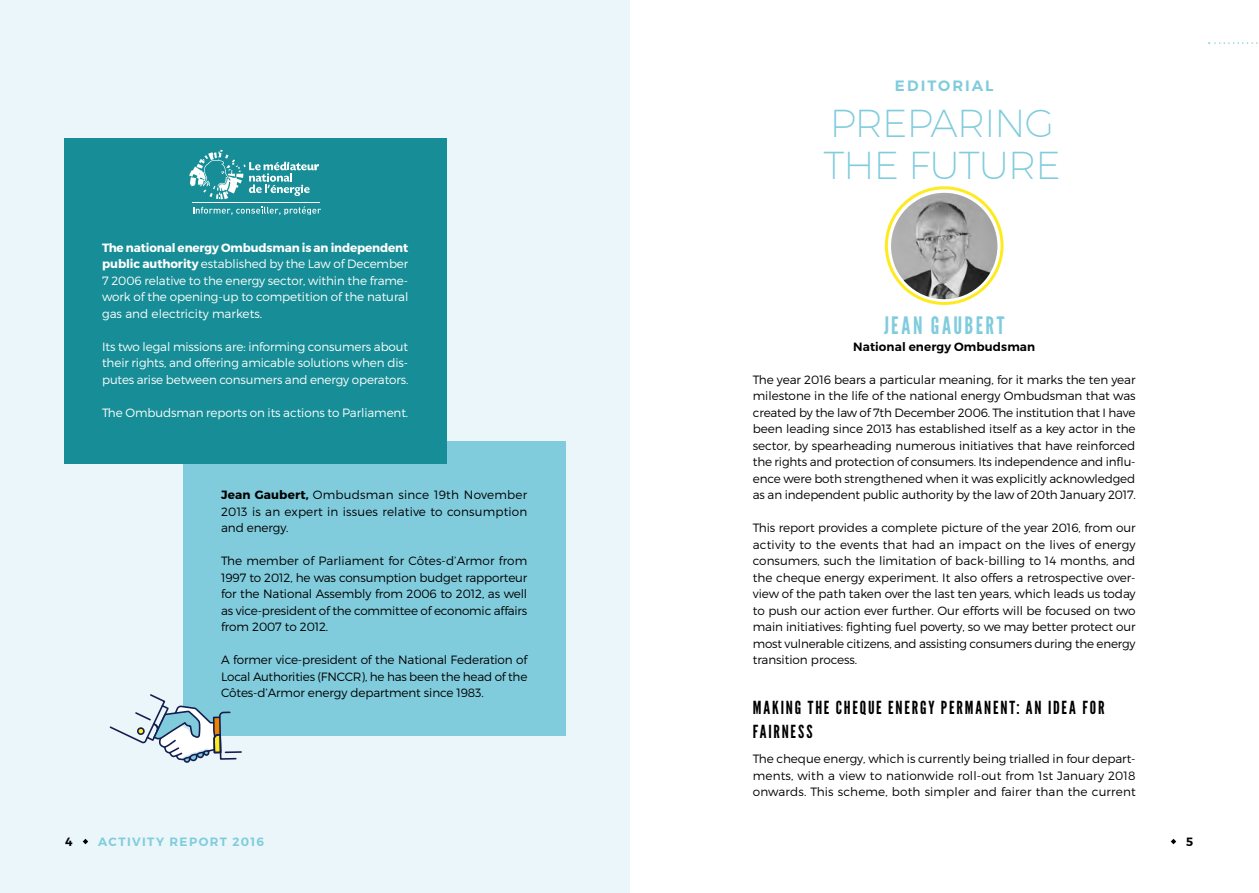
<style>
.page{position:relative;width:1259px;height:893px;background:#fff}
.page>*{position:absolute;margin:0;border:0;box-sizing:border-box;transform-origin:0 0}
._01_TITRE_H1{font:200 39px "Montserrat";letter-spacing:-.02em;color:#80ccdd}
._05_INTERVENANT_PRÉN{font:24px "League Gothic";letter-spacing:.1em;color:#80ccdd}
._01_SOUS-TITRE{font:18px/24px "League Gothic";letter-spacing:.105em;color:#000}
.Texte_courant{font:600 15px "Montserrat";letter-spacing:.135em;color:#80ccdd}
._01_TEXTE_COURANT{font:300 12px/16.5px "Montserrat";letter-spacing:-.01em;color:#000;text-align:justify}
._01_TEXTE_COURANT-2{font:300 12px/16.5px "Montserrat";letter-spacing:-.005em;color:#fff;text-align:justify}
._05_INTERVENANT_Fonc{font:600 12px "Montserrat";letter-spacing:.01em;color:#000}
.t1{font:600 12px "Montserrat";letter-spacing:.11em;color:#80ccdd}
._00_TITRE-COURANT_RA{font:600 12px "Montserrat";color:#000}
.s1{font-weight:700}
</style>
<div class="page">
<div style="left:0;top:0;width:629px;height:893px;background:#eaf6f9"></div>
<div style="left:183px;top:441px;width:383px;height:294px;background:#80ccdd"></div>
<div style="left:64px;top:138px;width:382px;height:326px;background:#178e97"></div>
<svg style="left:109px;top:694px;width:132px;height:69px"></svg>
<hr style="left:193px;top:202px;width:127px;height:1px;background:#fff">
<svg style="left:193px;top:206px;width:128px;height:9px"></svg>
<svg style="left:189px;top:150px;width:130px;height:49px"></svg>
<svg style="left:1208px;top:42px;width:50px;height:2px"></svg>
<img style="left:891px;top:193px;width:106px;height:106px;border-radius:53px">
<div style="left:885px;top:186px;width:118px;height:119px;border:3px solid #feeb1f;border-radius:50%"></div>
<svg style="left:83px;top:839px;width:5px;height:5px"></svg>
<svg style="left:1170px;top:839px;width:6px;height:5px"></svg>
<p class="Texte_courant" style="left:895px;top:77px;width:100px">EDITORIAL</p>
<p class="_01_TEXTE_COURANT-2" style="left:102px;top:239px;width:308px"><span class="s1">The national energy Ombudsman is an independent public authority</span> established by the Law of December 7 2006 relative to the energy sector, within the frame&shy;work of the opening-up to competition of the natural gas and electricity markets.</p>
<p class="_01_TEXTE_COURANT-2" style="left:102px;top:338px;width:308px">Its two legal missions are: informing consumers about their rights, and offering amicable solutions when dis&shy;putes arise between consumers and energy operators.</p>
<p class="_01_TEXTE_COURANT-2" style="left:102px;top:404px;width:308px">The Ombudsman reports on its actions to Parliament.</p>
<p class="_01_TEXTE_COURANT" style="left:221px;top:486px;width:308px"><span class="s1">Jean Gaubert,</span> Ombudsman since 19th November 2013 is an expert in issues relative to consumption and energy.</p>
<p class="_01_TEXTE_COURANT" style="left:221px;top:552px;width:308px">The member of Parliament for Côtes-d’Armor from 1997 to 2012, he was consumption budget rapporteur for the National Assembly from 2006 to 2012, as well as vice-president of the committee of economic affairs from 2007 to 2012.</p>
<p class="_01_TEXTE_COURANT" style="left:221px;top:651px;width:308px">A former vice-president of the National Federation of Local Authorities (FNCCR), he has been the head of the Côtes-d’Armor energy department since 1983.</p>
<p class="_01_TITRE_H1" style="left:830px;top:100px;width:226px">PREPARING</p>
<p class="_01_TITRE_H1" style="left:823px;top:142px;width:239px">THE FUTURE</p>
<p class="_05_INTERVENANT_PRÉN" style="left:884px;top:311px;width:122px">JEAN GAUBERT</p>
<p class="_05_INTERVENANT_Fonc" style="left:853px;top:339px;width:183px">National energy Ombudsman</p>
<p class="_01_TEXTE_COURANT" style="left:753px;top:371px;width:384px">The year 2016 bears a particular meaning, for it marks the ten year milestone in the life of the national energy Ombudsman that was created by the law of 7th December 2006. The institution that I have been leading since 2013 has established itself as a key actor in the sector, by spearheading numerous initiatives that have reinforced the rights and protection of consumers. Its independence and influ&shy;ence were both strengthened when it was explicitly acknowledged as an independent public authority by the law of 20th January 2017.</p>
<p class="_01_TEXTE_COURANT" style="left:753px;top:519px;width:384px">This report provides a complete picture of the year 2016, from our activity to the events that had an impact on the lives of energy consumers, such the limitation of back-billing to 14 months, and the cheque energy experiment. It also offers a retrospective over&shy;view of the path taken over the last ten years, which leads us today to push our action ever further. Our efforts will be focused on two main initiatives: fighting fuel poverty, so we may better protect our most vulnerable citizens, and assisting consumers during the energy transition process.</p>
<p class="_01_SOUS-TITRE" style="left:753px;top:695px;width:353px">MAKING THE CHEQUE ENERGY PERMANENT: AN IDEA FOR<br>FAIRNESS</p>
<p class="_01_TEXTE_COURANT" style="left:753px;top:750px;width:384px">The cheque energy, which is currently being trialled in four depart&shy;ments, with a view to nationwide roll-out from 1st January 2018 onwards. This scheme, both simpler and fairer than the current</p>
<p class="_00_TITRE-COURANT_RA" style="left:65px;top:834px;width:9px">4</p>
<p class="t1" style="left:98px;top:834px;width:167px">ACTIVITY REPORT 2016</p>
<p class="_00_TITRE-COURANT_RA" style="left:1186px;top:834px;width:9px">5</p>
</div>
